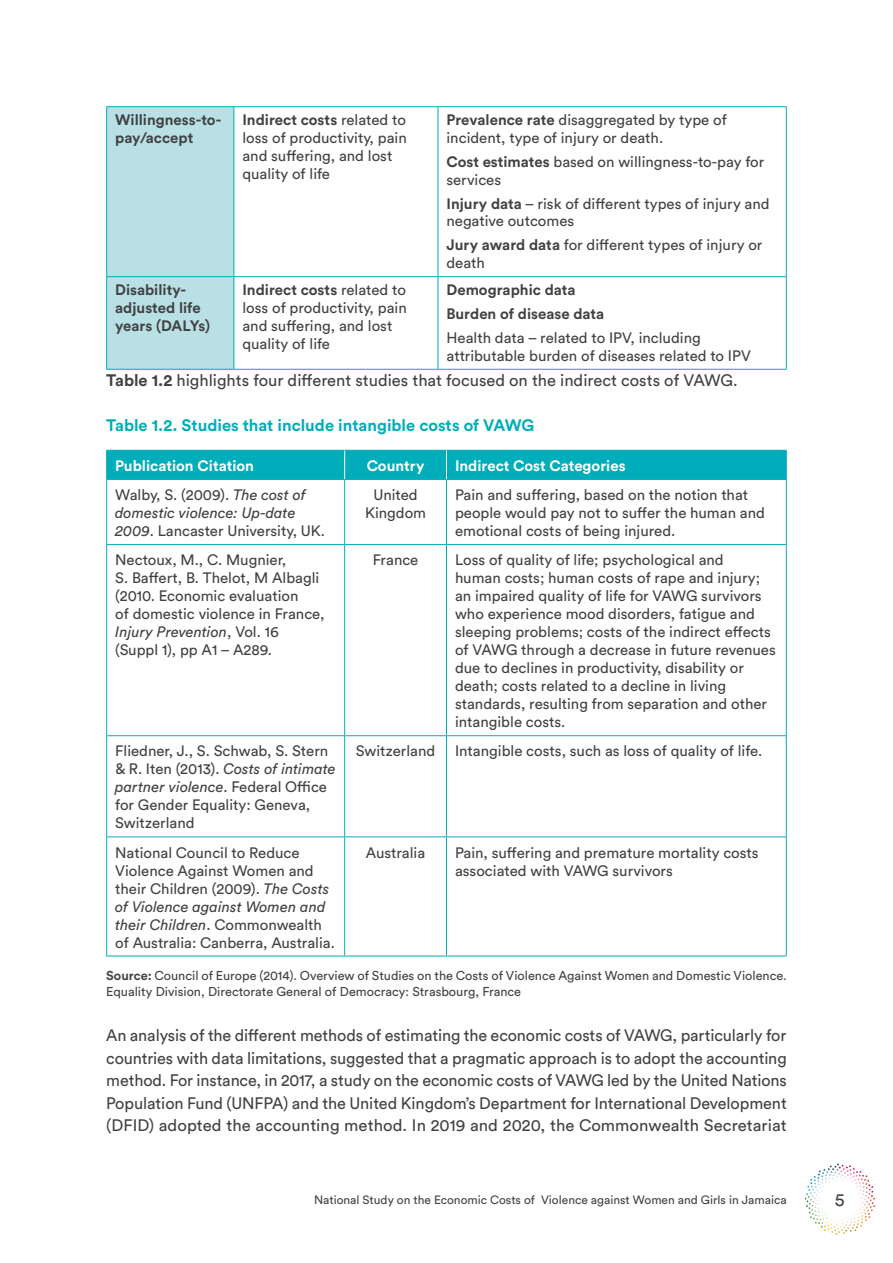
<style>
.page{position:relative;width:893px;height:1263px;background:#fff}
.page>*{position:absolute;margin:0;border:0;box-sizing:border-box;transform-origin:0 0}
.t1{font:18px "Circular Std";color:#414343}
.t2{font:16.5px/22.5px "Circular Std";color:#414343;text-align:justify}
.t3{font:700 16.5px "Circular Std";color:#00adba}
.t4{font:15px/18px "Circular Std";color:#414343}
.t5{font:700 15px/17.9px "Circular Std";color:#414343}
.t6{font:700 15px "Circular Std";color:#fff}
.t7{font:12.75px/16.5px "Circular Std";color:#414343}
.t8{font:12px "Circular Std";color:#414343}
.s1{font-weight:700}
.s2{font-style:italic}
</style>
<div class="page">
<svg style="left:805px;top:1163px;width:69px;height:72px"></svg>
<div style="left:107px;top:107px;width:126px;height:262px;background:#b9e0e5"></div>
<hr style="left:106px;top:106px;width:128px;height:1px;background:#00adba">
<hr style="left:106px;top:107px;width:1px;height:169px;background:#00adba">
<hr style="left:234px;top:106px;width:204px;height:1px;background:#00adba">
<hr style="left:233px;top:107px;width:1px;height:169px;background:#00adba">
<hr style="left:438px;top:106px;width:349px;height:1px;background:#00adba">
<hr style="left:438px;top:107px;width:1px;height:169px;background:#00adba">
<hr style="left:786px;top:107px;width:1px;height:169px;background:#00adba">
<hr style="left:106px;top:276px;width:128px;height:1px;background:#00adba">
<hr style="left:106px;top:277px;width:1px;height:92px;background:#00adba">
<hr style="left:234px;top:276px;width:204px;height:1px;background:#00adba">
<hr style="left:233px;top:277px;width:1px;height:92px;background:#00adba">
<hr style="left:438px;top:276px;width:349px;height:1px;background:#00adba">
<hr style="left:438px;top:277px;width:1px;height:92px;background:#00adba">
<hr style="left:786px;top:277px;width:1px;height:92px;background:#00adba">
<hr style="left:106px;top:369px;width:128px;height:1px;background:#00adba">
<hr style="left:234px;top:369px;width:204px;height:1px;background:#00adba">
<hr style="left:438px;top:369px;width:349px;height:1px;background:#00adba">
<hr style="left:106px;top:479px;width:239px;height:1px;background:#00adba">
<hr style="left:106px;top:480px;width:1px;height:64px;background:#00adba">
<hr style="left:345px;top:479px;width:101px;height:1px;background:#00adba">
<hr style="left:344px;top:480px;width:1px;height:64px;background:#00adba">
<hr style="left:446px;top:479px;width:341px;height:1px;background:#00adba">
<hr style="left:446px;top:480px;width:1px;height:64px;background:#00adba">
<hr style="left:786px;top:480px;width:1px;height:64px;background:#00adba">
<hr style="left:106px;top:544px;width:239px;height:1px;background:#00adba">
<hr style="left:106px;top:545px;width:1px;height:190px;background:#00adba">
<hr style="left:345px;top:544px;width:101px;height:1px;background:#00adba">
<hr style="left:344px;top:545px;width:1px;height:190px;background:#00adba">
<hr style="left:446px;top:544px;width:341px;height:1px;background:#00adba">
<hr style="left:446px;top:545px;width:1px;height:190px;background:#00adba">
<hr style="left:786px;top:545px;width:1px;height:190px;background:#00adba">
<hr style="left:106px;top:735px;width:239px;height:1px;background:#00adba">
<hr style="left:106px;top:736px;width:1px;height:100px;background:#00adba">
<hr style="left:345px;top:735px;width:101px;height:1px;background:#00adba">
<hr style="left:344px;top:736px;width:1px;height:100px;background:#00adba">
<hr style="left:446px;top:735px;width:341px;height:1px;background:#00adba">
<hr style="left:446px;top:736px;width:1px;height:100px;background:#00adba">
<hr style="left:786px;top:736px;width:1px;height:100px;background:#00adba">
<hr style="left:106px;top:836px;width:239px;height:1px;background:#00adba">
<hr style="left:106px;top:837px;width:1px;height:119px;background:#00adba">
<hr style="left:345px;top:836px;width:101px;height:1px;background:#00adba">
<hr style="left:344px;top:837px;width:1px;height:119px;background:#00adba">
<hr style="left:446px;top:836px;width:341px;height:1px;background:#00adba">
<hr style="left:446px;top:837px;width:1px;height:119px;background:#00adba">
<hr style="left:786px;top:837px;width:1px;height:119px;background:#00adba">
<hr style="left:106px;top:956px;width:239px;height:1px;background:#00adba">
<hr style="left:345px;top:956px;width:101px;height:1px;background:#00adba">
<hr style="left:446px;top:956px;width:341px;height:1px;background:#00adba">
<div style="left:106px;top:450px;width:681px;height:29px;background:#00adba"></div>
<p class="t5" style="left:115px;top:111px;width:108px">Willingness-to&shy;pay/accept</p>
<p class="t4" style="left:242px;top:111px;width:166px"><span class="s1">Indirect costs</span> related to loss of productivity, pain and suffering, and lost quality of life</p>
<p class="t4" style="left:446px;top:111px;width:282px"><span class="s1">Prevalence rate</span> disaggregated by type of incident, type of injury or death.</p>
<p class="t4" style="left:446px;top:153px;width:319px"><span class="s1">Cost estimates</span> based on willingness-to-pay for services</p>
<p class="t4" style="left:446px;top:194px;width:325px"><span class="s1">Injury data</span> – risk of different types of injury and negative outcomes</p>
<p class="t4" style="left:446px;top:236px;width:317px"><span class="s1">Jury award data</span> for different types of injury or death</p>
<p class="t5" style="left:115px;top:281px;width:96px">Disability&shy;adjusted life years (DALYs)</p>
<p class="t4" style="left:242px;top:281px;width:166px"><span class="s1">Indirect costs</span> related to loss of productivity, pain and suffering, and lost quality of life</p>
<p class="t5" style="left:446px;top:278px;width:159px;line-height:23.9px">Demographic data<br>Burden of disease data</p>
<p class="t4" style="left:446px;top:328px;width:306px">Health data – related to IPV, including attributable burden of diseases related to IPV</p>
<p class="t2" style="left:106px;top:369px;width:633px"><span class="s1">Table 1.2</span> highlights four different studies that focused on the indirect costs of VAWG.</p>
<p class="t3" style="left:106px;top:415px;width:429px">Table 1.2. Studies that include intangible costs of VAWG</p>
<p class="t6" style="left:115px;top:456px;width:140px">Publication Citation</p>
<p class="t6" style="left:367px;top:456px;width:59px">Country</p>
<p class="t6" style="left:455px;top:456px;width:172px">Indirect Cost Categories</p>
<p class="t4" style="left:115px;top:486px;width:211px">Walby, S. (2009). <span class="s2">The cost of domestic violence: Up-date<br>2009</span>. Lancaster University, UK.</p>
<p class="t4" style="left:365px;top:486px;width:63px;text-align:center">United<br>Kingdom</p>
<p class="t4" style="left:455px;top:486px;width:311px">Pain and suffering, based on the notion that people would pay not to suffer the human and emotional costs of being injured.</p>
<p class="t4" style="left:115px;top:551px;width:211px">Nectoux, M., C. Mugnier,<br>S. Baffert, B. Thelot, M Albagli (2010. Economic evaluation<br>of domestic violence in France,<br><span class="s2">Injury Prevention</span>, Vol. 16 (Suppl 1), pp A1 – A289.</p>
<p class="t4" style="left:373px;top:551px;width:47px">France</p>
<p class="t4" style="left:455px;top:551px;width:322px">Loss of quality of life; psychological and<br>human costs; human costs of rape and injury; an impaired quality of life for VAWG survivors who experience mood disorders, fatigue and sleeping problems; costs of the indirect effects of VAWG through a decrease in future revenues due to declines in productivity, disability or death; costs related to a decline in living standards, resulting from separation and other intangible costs.</p>
<p class="t4" style="left:115px;top:742px;width:222px">Fliedner, J., S. Schwab, S. Stern &amp; R. Iten (2013). <span class="s2">Costs of intimate partner violence</span>. Federal Office for Gender Equality: Geneva,<br>Switzerland</p>
<p class="t4" style="left:356px;top:742px;width:81px">Switzerland</p>
<p class="t4" style="left:455px;top:742px;width:309px">Intangible costs, such as loss of quality of life.</p>
<p class="t4" style="left:115px;top:843px;width:221px">National Council to Reduce<br>Violence Against Women and their Children (2009). <span class="s2">The Costs of Violence against Women and their Children</span>. Commonwealth of Australia: Canberra, Australia.</p>
<p class="t4" style="left:366px;top:843px;width:61px">Australia</p>
<p class="t4" style="left:455px;top:843px;width:305px">Pain, suffering and premature mortality costs associated with VAWG survivors</p>
<p class="t7" style="left:106px;top:967px;width:682px"><span class="s1">Source:</span> Council of Europe (2014). Overview of Studies on the Costs of Violence Against Women and Domestic Violence.<br>Equality Division, Directorate General of Democracy: Strasbourg, France</p>
<p class="t2" style="left:106px;top:1024px;width:682px">An analysis of the different methods of estimating the economic costs of VAWG, particularly for countries with data limitations, suggested that a pragmatic approach is to adopt the accounting method. For instance, in 2017, a study on the economic costs of VAWG led by the United Nations Population Fund (UNFPA) and the United Kingdom’s Department for International Development (DFID) adopted the accounting method. In 2019 and 2020, the Commonwealth Secretariat</p>
<p class="t8" style="left:314px;top:1192px;width:474px">National Study on the Economic Costs of Violence against Women and Girls in Jamaica</p>
<p class="t1" style="left:835px;top:1189px;width:11px">5</p>
</div>
